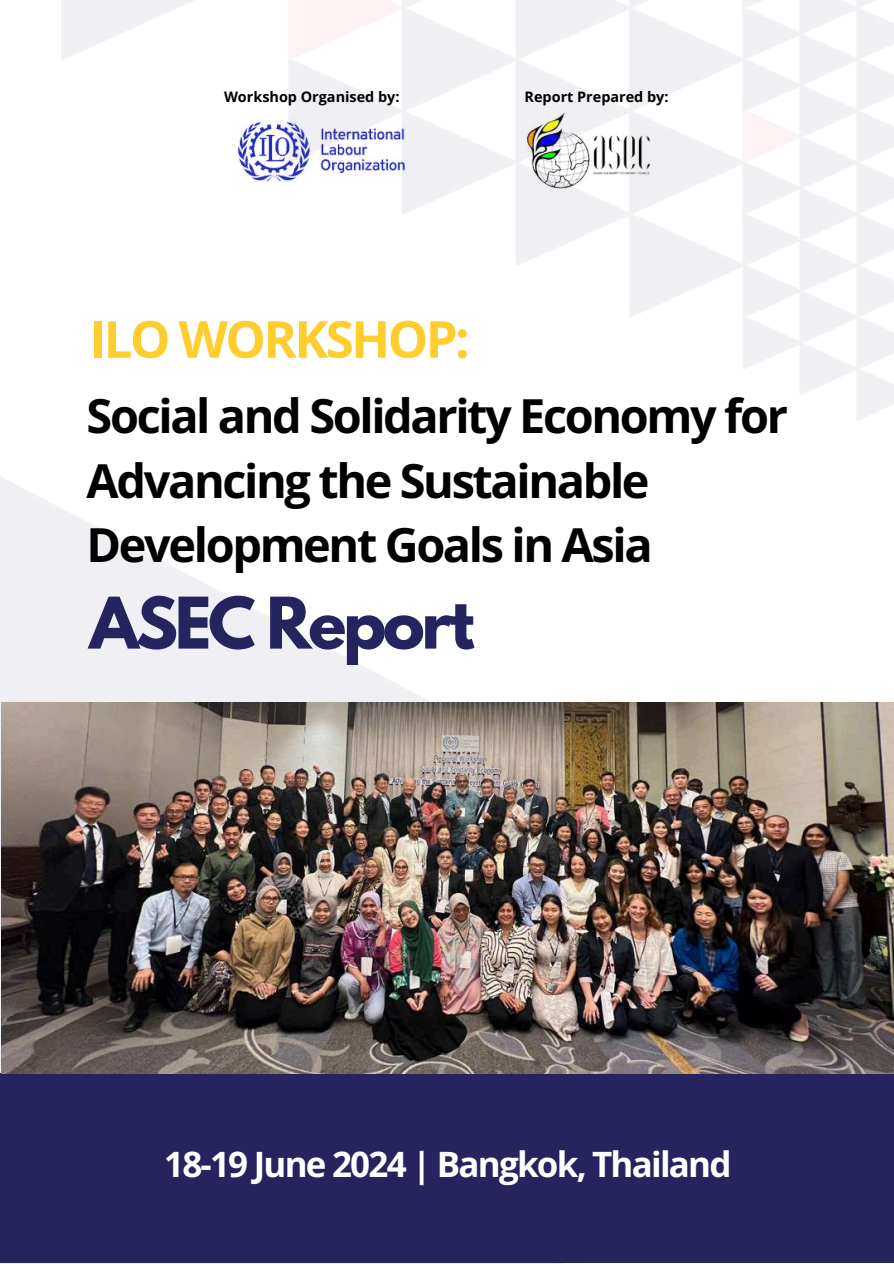
<style>
.page{position:relative;width:894px;height:1264px;background:#fff}
.page>*{position:absolute;margin:0;border:0;box-sizing:border-box;transform-origin:0 0}
.t1{font:700 63px "League Spartan";letter-spacing:-.05em;color:#26245e}
.t2{font:700 51px "Open Sans";letter-spacing:-.05em;color:#ffcd2d}
.t3{font:700 46.8px/64.5px "Open Sans";letter-spacing:-.05em;color:#000}
.t4{font:700 34.95px "Open Sans";letter-spacing:-.05em;color:#fff}
.t5{font:700 14.4px "Open Sans";color:#000}
</style>
<div class="page">
<img style="left:0;top:0;width:893px;height:1263px">
<img style="left:1px;top:702px;width:892px;height:371px">
<img style="left:520px;top:114px;width:139px;height:76px">
<img style="left:234px;top:118px;width:174px;height:68px">
<p class="t5" style="left:224px;top:87px;width:177px">Workshop Organised by:</p>
<p class="t5" style="left:524px;top:87px;width:145px">Report Prepared by:</p>
<p class="t2" style="left:89px;top:303px;width:381px">ILO WORKSHOP:</p>
<p class="t3" style="left:87px;top:383px;width:702px">Social and Solidarity Economy for<br>Advancing the Sustainable<br>Development Goals in Asia</p>
<h1 class="t1" style="left:89px;top:592px;width:386px">ASEC Report</h1>
<p class="t4" style="left:164px;top:1139px;width:568px">18-19 June 2024 | Bangkok, Thailand</p>
</div>
